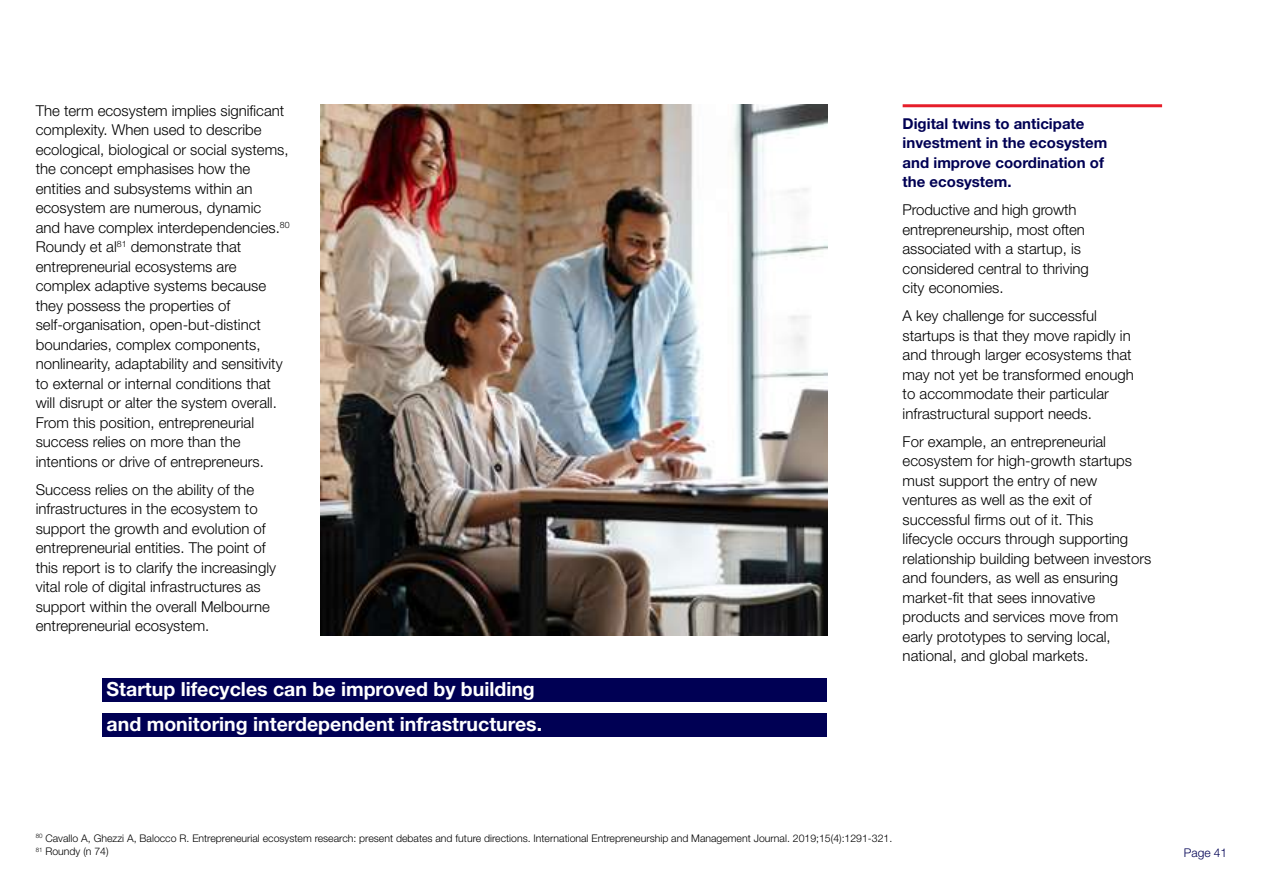
<style>
.page{position:relative;width:1263px;height:893px;background:#fff}
.page>*{position:absolute;margin:0;border:0;box-sizing:border-box;transform-origin:0 0}
.t1{font:700 19.5px "Helvetica Neue LT Std";color:#fff}
.t2{font:300 15px/19.5px "Helvetica Neue LT Std";color:#000}
.t3{font:700 15px/19.5px "Helvetica Neue LT Std";color:#000054}
.t4{font:300 12px "Helvetica Neue LT Std";color:#000054}
.t5{font:300 10.5px/13.5px "Helvetica Neue LT Std";color:#000}
</style>
<div class="page">
<img style="left:320px;top:105px;width:507px;height:531px">
<div style="left:102px;top:713px;width:725px;height:24px;background:#000054"></div>
<div style="left:102px;top:678px;width:725px;height:24px;background:#000054"></div>
<hr style="left:903px;top:104px;width:259px;height:3px;background:#e61e2a">
<p class="t2" style="left:36px;top:100px;width:255px">The term ecosystem implies significant complexity. When used to describe ecological, biological or social systems, the concept emphasises how the entities and subsystems within an ecosystem are numerous, dynamic<br>and have complex interdependencies.<sup>80<br></sup>Roundy et al<sup>81</sup> demonstrate that entrepreneurial ecosystems are complex adaptive systems because they possess the properties of self-organisation, open-but-distinct boundaries, complex components, nonlinearity, adaptability and sensitivity to external or internal conditions that will disrupt or alter the system overall.<br>From this position, entrepreneurial success relies on more than the intentions or drive of entrepreneurs.</p>
<p class="t2" style="left:36px;top:479px;width:242px">Success relies on the ability of the infrastructures in the ecosystem to support the growth and evolution of entrepreneurial entities. The point of this report is to clarify the increasingly vital role of digital infrastructures as support within the overall Melbourne entrepreneurial ecosystem.</p>
<h1 class="t1" style="left:107px;top:677px;width:430px">Startup lifecycles can be improved by building</h1>
<h1 class="t1" style="left:107px;top:712px;width:437px">and monitoring interdependent infrastructures.</h1>
<p class="t3" style="left:903px;top:113px;width:206px">Digital twins to anticipate investment in the ecosystem and improve coordination of the ecosystem.</p>
<p class="t2" style="left:903px;top:200px;width:188px">Productive and high growth entrepreneurship, most often associated with a startup, is considered central to thriving city economies.</p>
<p class="t2" style="left:903px;top:306px;width:233px">A key challenge for successful startups is that they move rapidly in and through larger ecosystems that may not yet be transformed enough to accommodate their particular infrastructural support needs.</p>
<p class="t2" style="left:903px;top:431px;width:250px">For example, an entrepreneurial ecosystem for high-growth startups must support the entry of new ventures as well as the exit of successful firms out of it. This<br>lifecycle occurs through supporting relationship building between investors and founders, as well as ensuring market-fit that sees innovative products and services move from early prototypes to serving local, national, and global markets.</p>
<p class="t5" style="left:36px;top:831px;width:858px"><sup>80</sup> Cavallo A, Ghezzi A, Balocco R. Entrepreneurial ecosystem research: present debates and future directions. International Entrepreneurship and Management Journal. 2019;15(4):1291-321.<br><sup>81</sup> Roundy (n 74)</p>
<p class="t4" style="left:1184px;top:846px;width:45px">Page 41</p>
</div>
